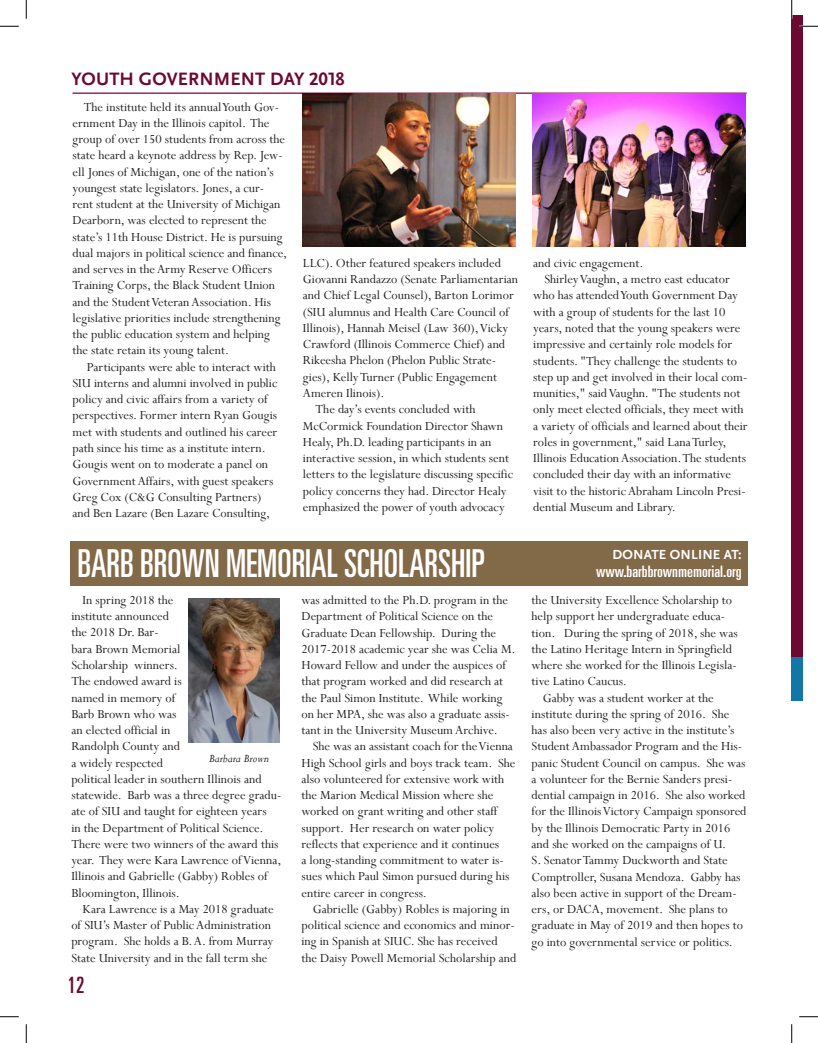
<style>
.page{position:relative;width:818px;height:1043px;background:#fff}
.page>*{position:absolute;margin:0;border:0;box-sizing:border-box;transform-origin:0 0}
.t1{font:ultra-condensed 38.5px "Univers LT Pro";color:#fff;scale:.91 1}
.t2{font:ultra-condensed 22.5px "Univers LT Pro";color:#6c0932}
.t3{font:700 18.75px "Scala Sans OT";letter-spacing:.01em;color:#6c0932}
.t4{font:ultra-condensed 15.75px "Univers LT Pro";color:#fff;scale:1.11 1}
.t5{font:13.75px/16.2px "Perpetua";color:#231f20}
.t6{font:700 13.75px "Scala Sans OT";letter-spacing:.01em;color:#fff}
.t7{font:italic 12.5px "Perpetua";color:#231f20}
</style>
<div class="page">
<div style="left:791px;top:656px;width:11px;height:45px;background:#1276a7"></div>
<div style="left:791px;top:15px;width:11px;height:641px;background:#6c0932"></div>
<div style="left:70px;top:541px;width:677px;height:44px;background:#826947"></div>
<img style="left:189px;top:598px;width:90px;height:144px">
<hr style="left:72px;top:92px;width:674px;height:2px;background:#860037">
<img style="left:302px;top:94px;width:213px;height:153px">
<img style="left:532px;top:94px;width:213px;height:153px">
<svg style="left:0;top:25px;width:19px;height:2px"></svg>
<svg style="left:799px;top:25px;width:19px;height:2px"></svg>
<svg style="left:0;top:1016px;width:19px;height:1px"></svg>
<svg style="left:799px;top:1016px;width:19px;height:1px"></svg>
<svg style="left:25px;top:0;width:2px;height:19px"></svg>
<svg style="left:25px;top:1024px;width:2px;height:18px"></svg>
<svg style="left:791px;top:0;width:1px;height:19px"></svg>
<svg style="left:791px;top:1024px;width:1px;height:18px"></svg>
<p class="t3" style="left:71px;top:68px;width:275px">YOUTH GOVERNMENT DAY 2018</p>
<p class="t5" style="left:73px;top:98px;width:216px;text-indent:11px">The institute held its annual Youth Gov&shy;ernment Day in the Illinois capitol. The group of over 150 students from across the state heard a keynote address by Rep. Jew&shy;ell Jones of Michigan, one of the nation’s youngest state legislators. Jones, a cur&shy;rent student at the University of Michigan Dearborn, was elected to represent the state’s 11th House District. He is pursuing dual majors in political science and finance, and serves in the Army Reserve Officers Training Corps, the Black Student Union and the Student Veteran Association. His legislative priorities include strengthening the public education system and helping the state retain its young talent.</p>
<p class="t5" style="left:73px;top:358px;width:206px;text-indent:14px">Participants were able to interact with SIU interns and alumni involved in public policy and civic affairs from a variety of perspectives. Former intern Ryan Gougis met with students and outlined his career path since his time as a institute intern.<br>Gougis went on to moderate a panel on Government Affairs, with guest speakers Greg Cox (C&amp;G Consulting Partners) and Ben Lazare (Ben Lazare Consulting,</p>
<p class="t5" style="left:303px;top:254px;width:217px">LLC). Other featured speakers included Giovanni Randazzo (Senate Parliamentarian and Chief Legal Counsel), Barton Lorimor (SIU alumnus and Health Care Council of Illinois), Hannah Meisel (Law 360), Vicky Crawford (Illinois Commerce Chief) and Rikeesha Phelon (Phelon Public Strate&shy;gies), Kelly Turner (Public Engagement Ameren Ilinois).</p>
<p class="t5" style="left:303px;top:401px;width:212px;text-indent:13px">The day’s events concluded with McCormick Foundation Director Shawn Healy, Ph.D. leading participants in an interactive session, in which students sent letters to the legislature discussing specific policy concerns they had. Director Healy emphasized the power of youth advocacy</p>
<p class="t5" style="left:533px;top:254px;width:112px">and civic engagement.</p>
<p class="t5" style="left:533px;top:271px;width:216px;text-indent:11px">Shirley Vaughn, a metro east educator who has attended Youth Government Day with a group of students for the last 10 years, noted that the young speakers were impressive and certainly role models for students. "They challenge the students to step up and get involved in their local com&shy;munities," said Vaughn. "The students not only meet elected officials, they meet with a variety of officials and learned about their roles in government," said Lana Turley, Illinois Education Association. The students concluded their day with an informative visit to the historic Abraham Lincoln Presi&shy;dential Museum and Library.</p>
<p class="t1" style="left:78px;top:541px;width:449px">BARB BROWN MEMORIAL SCHOLARSHIP</p>
<p class="t6" style="left:612px;top:547px;width:130px">DONATE ONLINE AT:</p>
<p class="t4" style="left:596px;top:562px;width:133px">www.barbbrownmemorial.org</p>
<p class="t5" style="left:71px;top:591px;width:212px;text-indent:11px">In spring 2018 the<br>institute announced<br>the 2018 Dr. Bar-<br>bara Brown Memorial<br>Scholarship winners.<br>The endowed award is<br>named in memory of<br>Barb Brown who was<br>an elected official in<br>Randolph County and<br>a widely respected<br>political leader in southern Illinois and statewide. Barb was a three degree gradu&shy;ate of SIU and taught for eighteen years<br>in the Department of Political Science.<br>There were two winners of the award this year. They were Kara Lawrence of Vienna,<br>Illinois and Gabrielle (Gabby) Robles of<br>Bloomington, Illinois.</p>
<p class="t5" style="left:71px;top:900px;width:204px;text-indent:11px">Kara Lawrence is a May 2018 graduate of SIU’s Master of Public Administration program. She holds a B. A. from Murray State University and in the fall term she</p>
<p class="t7" style="left:209px;top:751px;width:61px">Barbara Brown</p>
<p class="t2" style="left:68px;top:972px;width:18px">12</p>
<p class="t5" style="left:301px;top:591px;width:216px">was admitted to the Ph.D. program in the Department of Political Science on the Graduate Dean Fellowship. During the 2017-2018 academic year she was Celia M.<br>Howard Fellow and under the auspices of that program worked and did research at the Paul Simon Institute. While working on her MPA, she was also a graduate assis&shy;tant in the University Museum Archive.</p>
<p class="t5" style="left:301px;top:738px;width:215px;text-indent:11px">She was an assistant coach for the Vienna High School girls and boys track team. She also volunteered for extensive work with the Marion Medical Mission where she worked on grant writing and other staff support. Her research on water policy reflects that experience and it continues<br>a long-standing commitment to water is&shy;sues which Paul Simon pursued during his entire career in congress.</p>
<p class="t5" style="left:301px;top:900px;width:216px;text-indent:11px">Gabrielle (Gabby) Robles is majoring in political science and economics and minor&shy;ing in Spanish at SIUC. She has received the Daisy Powell Memorial Scholarship and</p>
<p class="t5" style="left:531px;top:591px;width:207px">the University Excellence Scholarship to help support her undergraduate educa&shy;tion. During the spring of 2018, she was the Latino Heritage Intern in Springfield where she worked for the Illinois Legisla&shy;tive Latino Caucus.</p>
<p class="t5" style="left:531px;top:689px;width:216px;text-indent:11px">Gabby was a student worker at the institute during the spring of 2016. She has also been very active in the institute’s Student Ambassador Program and the His&shy;panic Student Council on campus. She was a volunteer for the Bernie Sanders presi&shy;dential campaign in 2016. She also worked for the Illinois Victory Campaign sponsored by the Illinois Democratic Party in 2016 and she worked on the campaigns of U.<br>S. Senator Tammy Duckworth and State Comptroller, Susana Mendoza. Gabby has also been active in support of the Dream&shy;ers, or DACA, movement. She plans to graduate in May of 2019 and then hopes to go into governmental service or politics.</p>
</div>
